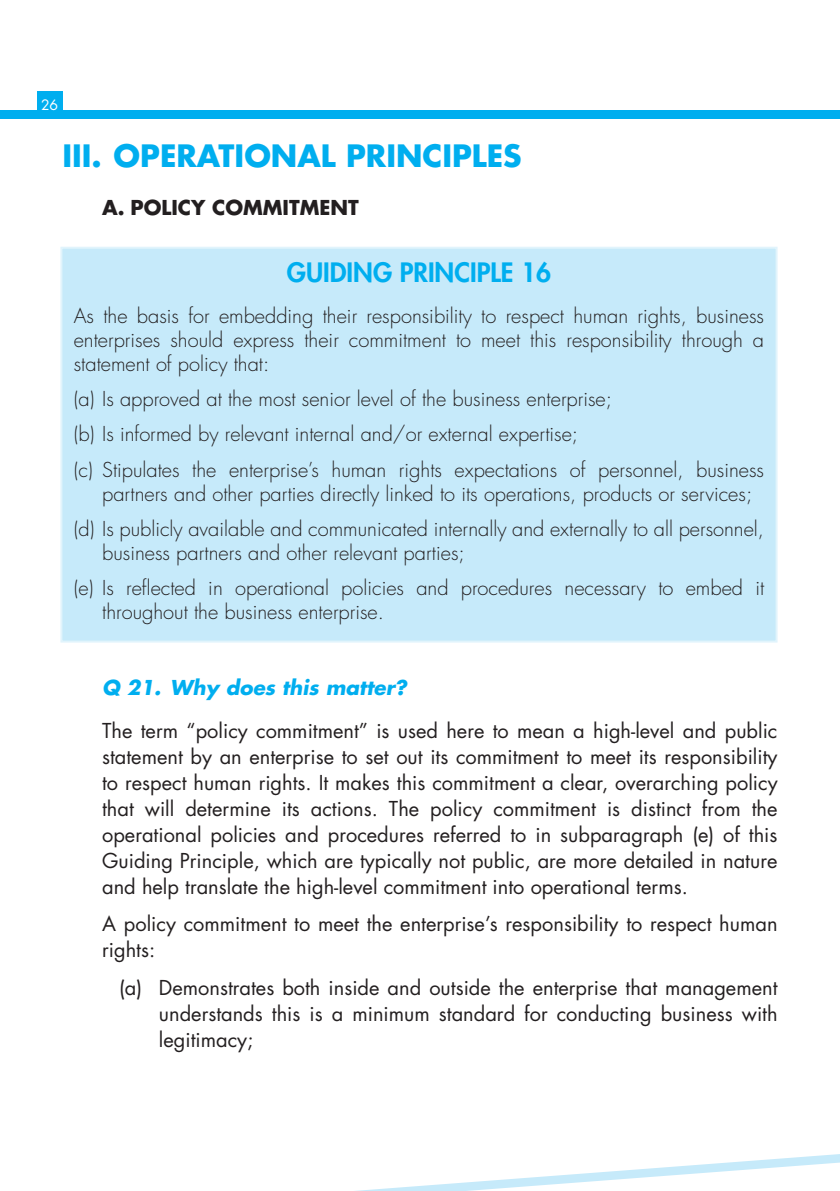
<style>
.page{position:relative;width:840px;height:1191px;background:#fff}
.page>*{position:absolute;margin:0;border:0;box-sizing:border-box;transform-origin:0 0}
.Header_Level_1{font:700 30px "Futura Std";color:#00aeef}
.BOX_Title{font:800 26px "Futura Std";color:#00aeef}
.Body_Text{font:20px/26px "Futura Std";color:#231f20;text-align:justify}
.BOX_txt_retrait{font:300 20px/24px "Futura Std";color:#231f20}
.BOX_txt{font:300 20px/24px "Futura Std";color:#231f20;text-align:justify}
.Body_Text_retrait{font:20px/26px "Futura Std";color:#231f20;text-align:justify}
.Header_Level_4_Q{font:italic 700 20px "Futura Std";color:#00aeef}
.Header_Level_2_CAP{font:700 20px "Futura Std";color:#231f20}
.t1{font:14px "Futura Std";color:#fff}
</style>
<div class="page">
<div style="left:0;top:110px;width:839px;height:9px;background:#00aeef"></div>
<svg style="left:356px;top:1154px;width:484px;height:37px"></svg>
<div style="left:37px;top:91px;width:25px;height:25px;background:#00aeef"></div>
<div style="left:61px;top:248px;width:715px;height:393px;background:#c6eafa"></div>
<div style="left:60px;top:247px;width:717px;height:395px;border:2px solid #e1f4fc"></div>
<p class="t1" style="left:41px;top:96px;width:19px">26</p>
<p class="Header_Level_1" style="left:62px;top:135px;width:460px">III. OPERATIONAL PRINCIPLES</p>
<p class="Header_Level_2_CAP" style="left:102px;top:194px;width:258px">A. POLICY COMMITMENT</p>
<p class="BOX_Title" style="left:286px;top:255px;width:266px">GUIDING PRINCIPLE 16</p>
<p class="BOX_txt" style="left:74px;top:304px;width:691px">As the basis for embedding their responsibility to respect human rights, business enterprises should express their commitment to meet this responsibility through a statement of policy that:</p>
<p class="BOX_txt_retrait" style="left:74px;top:387px;width:539px">(a) Is approved at the most senior level of the business enterprise;</p>
<p class="BOX_txt_retrait" style="left:74px;top:422px;width:505px">(b) Is informed by relevant internal and/or external expertise;</p>
<p class="BOX_txt_retrait" style="left:102px;top:458px;width:663px;text-indent:-28px">(c) Stipulates the enterprise’s human rights expectations of personnel, business partners and other parties directly linked to its operations, products or services;</p>
<p class="BOX_txt_retrait" style="left:102px;top:517px;width:663px;text-indent:-28px">(d) Is publicly available and communicated internally and externally to all personnel, business partners and other relevant parties;</p>
<p class="BOX_txt_retrait" style="left:102px;top:576px;width:663px;text-indent:-28px">(e) Is reflected in operational policies and procedures necessary to embed it throughout the business enterprise.</p>
<p class="Header_Level_4_Q" style="left:102px;top:674px;width:306px">Q 21. Why does this matter?</p>
<p class="Body_Text" style="left:102px;top:717px;width:676px">The term “policy commitment” is used here to mean a high-level and public statement by an enterprise to set out its commitment to meet its responsibility to respect human rights. It makes this commitment a clear, overarching policy that will determine its actions. The policy commitment is distinct from the operational policies and procedures referred to in subparagraph (e) of this Guiding Principle, which are typically not public, are more detailed in nature and help translate the high-level commitment into operational terms.</p>
<p class="Body_Text" style="left:102px;top:911px;width:676px">A policy commitment to meet the enterprise’s responsibility to respect human rights:</p>
<p class="Body_Text_retrait" style="left:159px;top:974px;width:620px;text-indent:-40px">(a) Demonstrates both inside and outside the enterprise that management understands this is a minimum standard for conducting business with legitimacy;</p>
</div>
